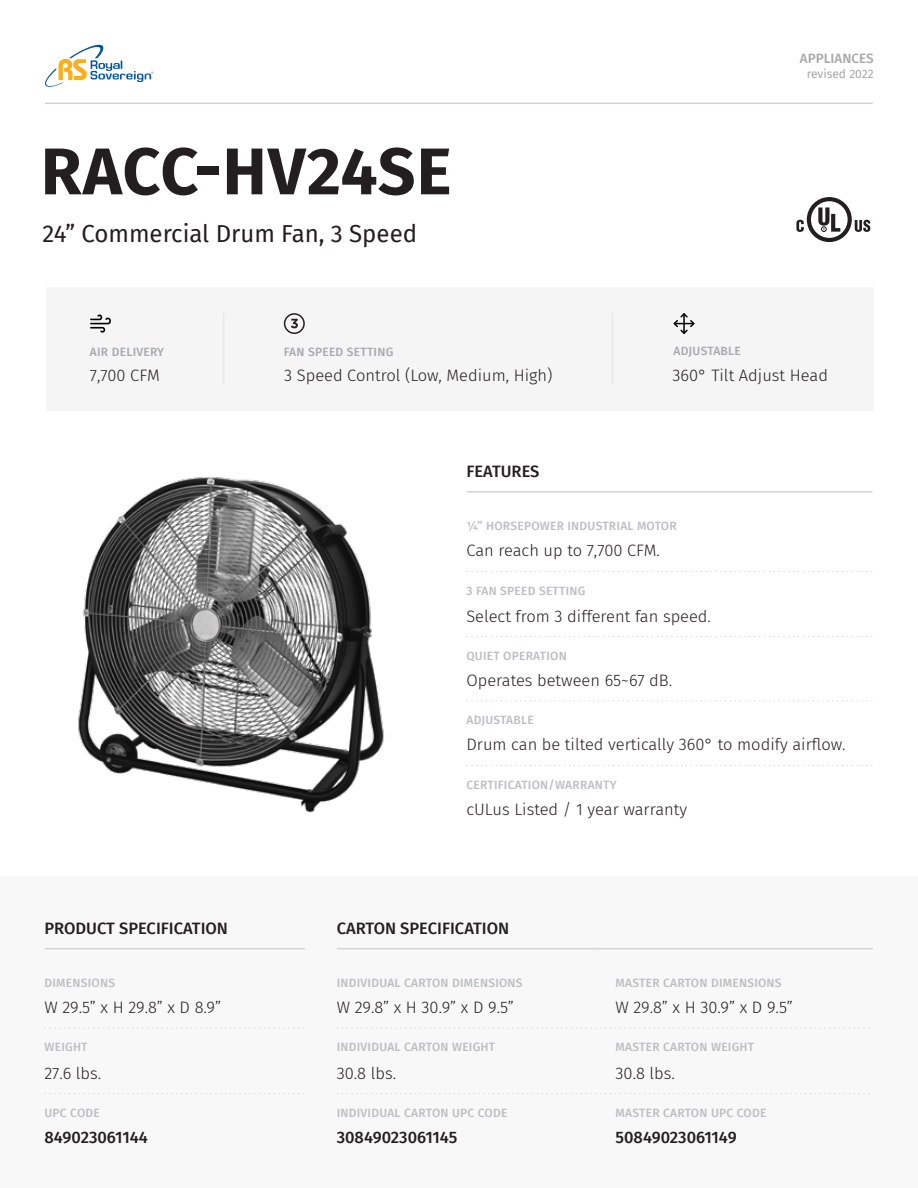
<style>
.page{position:relative;width:918px;height:1188px;background:#fff}
.page>*{position:absolute;margin:0;border:0;box-sizing:border-box;transform-origin:0 0}
.t1{font:700 66px "Fira Sans";letter-spacing:.015em;color:#231f20}
.t2{font:24px "Fira Sans";color:#231f20}
.t3{font:300 16.5px "Fira Sans";color:#231f20}
.t4{font:500 16.5px "Fira Sans";color:#231f20}
.t5{font:500 13.5px "Fira Sans";color:#a7a7a7}
.t6{font:500 12px "Fira Sans";letter-spacing:.02em;color:#bcbec0}
.t7{font:500 12px "Fira Sans";letter-spacing:.02em;color:#a7a9ac}
.t8{font:12px "Fira Sans";color:#a7a7a7}
</style>
<div class="page">
<svg style="left:45px;top:45px;width:108px;height:42px"></svg>
<hr style="left:45px;top:103px;width:828px;height:1px;background:#d1d3d4">
<div style="left:46px;top:287px;width:828px;height:123px;background:#f5f5f5"></div>
<svg style="left:467px;top:571px;width:405px;height:1px"></svg>
<svg style="left:467px;top:636px;width:405px;height:1px"></svg>
<svg style="left:467px;top:700px;width:405px;height:1px"></svg>
<svg style="left:467px;top:765px;width:405px;height:1px"></svg>
<hr style="left:467px;top:491px;width:405px;height:2px;background:#d1d3d4">
<div style="left:0;top:877px;width:918px;height:311px;background:#f8f8f8"></div>
<svg style="left:45px;top:1028px;width:259px;height:1px"></svg>
<svg style="left:45px;top:1093px;width:259px;height:1px"></svg>
<hr style="left:45px;top:948px;width:260px;height:1px;background:#d1d3d4">
<svg style="left:337px;top:1028px;width:533px;height:1px"></svg>
<svg style="left:337px;top:1093px;width:533px;height:1px"></svg>
<hr style="left:337px;top:948px;width:260px;height:1px;background:#d1d3d4">
<hr style="left:597px;top:948px;width:276px;height:1px;background:#d1d3d4">
<img style="left:78px;top:477px;width:306px;height:336px">
<svg style="left:796px;top:197px;width:74px;height:45px"></svg>
<hr style="left:223px;top:313px;width:1px;height:71px;background:#e6e7e8">
<hr style="left:612px;top:313px;width:1px;height:71px;background:#e6e7e8">
<svg style="left:673px;top:313px;width:22px;height:21px"></svg>
<svg style="left:90px;top:315px;width:21px;height:17px"></svg>
<div style="left:284px;top:313px;width:21px;height:21px;border:2px solid #231f20;border-radius:50%"></div>
<svg style="left:291px;top:319px;width:7px;height:9px"></svg>
<h1 class="t1" style="left:41px;top:116px;width:412px">RACC-HV24SE</h1>
<h2 class="t2" style="left:43px;top:216px;width:376px">24” Commercial Drum Fan, 3 Speed</h2>
<p class="t7" style="left:90px;top:342px;width:76px">AIR DELIVERY</p>
<p class="t3" style="left:90px;top:364px;width:71px">7,700 CFM</p>
<p class="t7" style="left:284px;top:342px;width:111px">FAN SPEED SETTING</p>
<p class="t3" style="left:284px;top:364px;width:270px">3 Speed Control (Low, Medium, High)</p>
<p class="t4" style="left:466px;top:458px;width:75px">FEATURES</p>
<p class="t5" style="left:800px;top:47px;width:75px">APPLIANCES</p>
<p class="t8" style="left:807px;top:65px;width:68px">revised 2022</p>
<p class="t7" style="left:674px;top:341px;width:69px">ADJUSTABLE</p>
<p class="t3" style="left:672px;top:364px;width:157px">360° Tilt Adjust Head</p>
<p class="t6" style="left:466px;top:516px;width:212px">¼” HORSEPOWER INDUSTRIAL MOTOR</p>
<p class="t3" style="left:466px;top:539px;width:195px">Can reach up to 7,700 CFM.</p>
<p class="t6" style="left:466px;top:581px;width:121px">3 FAN SPEED SETTING</p>
<p class="t3" style="left:466px;top:604px;width:246px">Select from 3 different fan speed.</p>
<p class="t6" style="left:466px;top:646px;width:102px">QUIET OPERATION</p>
<p class="t3" style="left:466px;top:669px;width:207px">Operates between 65~67 dB.</p>
<p class="t6" style="left:466px;top:710px;width:69px">ADJUSTABLE</p>
<p class="t3" style="left:466px;top:733px;width:381px">Drum can be tilted vertically 360° to modify airflow.</p>
<p class="t6" style="left:466px;top:775px;width:152px">CERTIFICATION/WARRANTY</p>
<p class="t3" style="left:466px;top:797px;width:222px">cULus Listed / 1 year warranty</p>
<p class="t4" style="left:44px;top:915px;width:185px">PRODUCT SPECIFICATION</p>
<p class="t4" style="left:337px;top:915px;width:174px">CARTON SPECIFICATION</p>
<p class="t6" style="left:44px;top:973px;width:72px">DIMENSIONS</p>
<p class="t3" style="left:44px;top:996px;width:178px">W 29.5” x H 29.8” x D 8.9”</p>
<p class="t6" style="left:44px;top:1038px;width:45px">WEIGHT</p>
<p class="t3" style="left:44px;top:1061px;width:58px">27.6 lbs.</p>
<p class="t6" style="left:44px;top:1103px;width:57px">UPC CODE</p>
<p class="t4" style="left:44px;top:1124px;width:105px">849023061144</p>
<p class="t6" style="left:337px;top:973px;width:187px">INDIVIDUAL CARTON DIMENSIONS</p>
<p class="t3" style="left:337px;top:996px;width:179px">W 29.8” x H 30.9” x D 9.5”</p>
<p class="t6" style="left:337px;top:1038px;width:160px">INDIVIDUAL CARTON WEIGHT</p>
<p class="t3" style="left:337px;top:1061px;width:61px">30.8 lbs.</p>
<p class="t6" style="left:337px;top:1103px;width:172px">INDIVIDUAL CARTON UPC CODE</p>
<p class="t4" style="left:337px;top:1124px;width:122px">30849023061145</p>
<p class="t6" style="left:616px;top:973px;width:168px">MASTER CARTON DIMENSIONS</p>
<p class="t3" style="left:616px;top:996px;width:179px">W 29.8” x H 30.9” x D 9.5”</p>
<p class="t6" style="left:616px;top:1038px;width:140px">MASTER CARTON WEIGHT</p>
<p class="t3" style="left:616px;top:1061px;width:61px">30.8 lbs.</p>
<p class="t6" style="left:616px;top:1103px;width:152px">MASTER CARTON UPC CODE</p>
<p class="t4" style="left:616px;top:1124px;width:123px">50849023061149</p>
</div>
